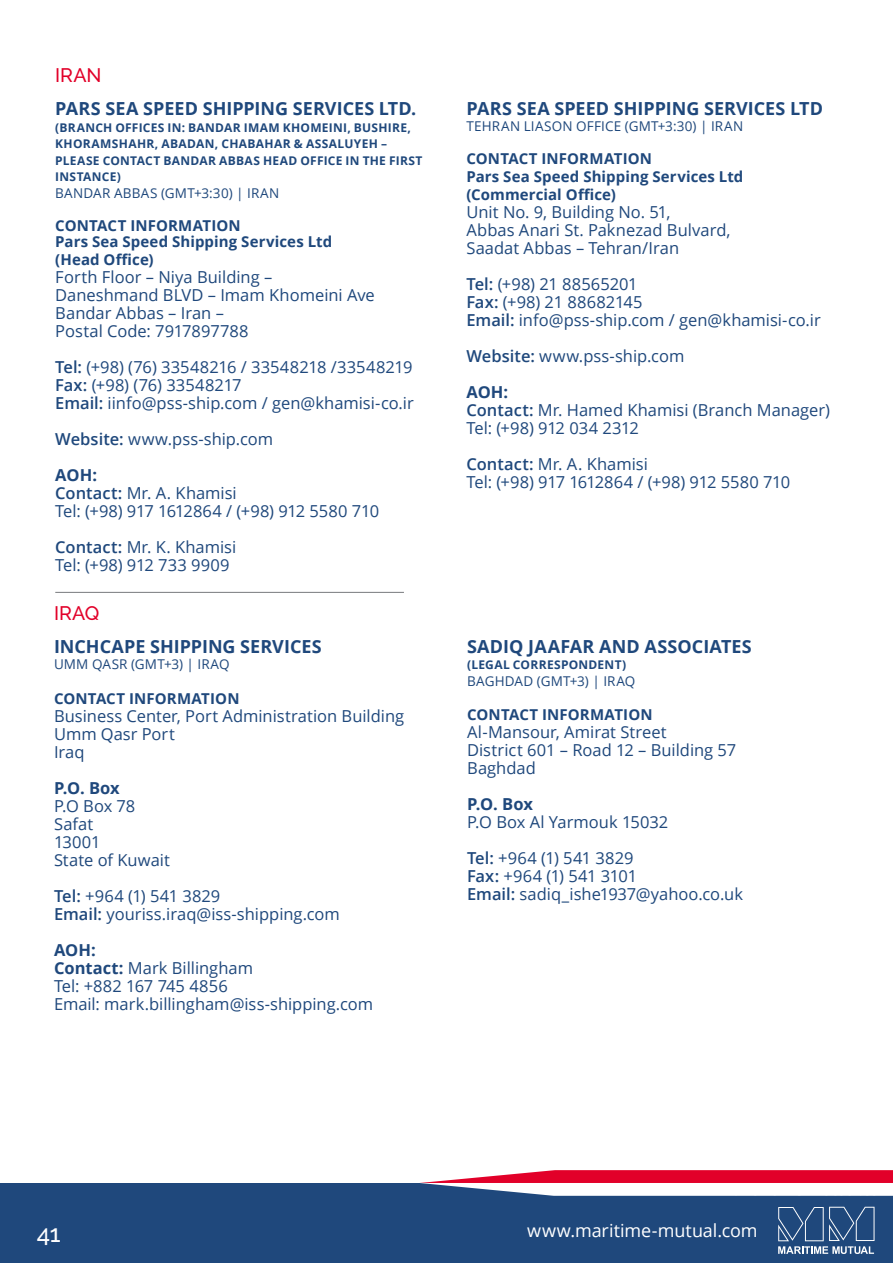
<style>
.page{position:relative;width:893px;height:1263px;background:#fff}
.page>*{position:absolute;margin:0;border:0;box-sizing:border-box;transform-origin:0 0}
.t1{font:500 24px "Raleway";color:#fff}
.body-copy{font:500 19.5px "Raleway";letter-spacing:-.005em;color:#e20029}
.body-copy-2{font:700 18px "Open Sans";letter-spacing:.005em;color:#1f487c}
.t2{font:18px "Open Sans";letter-spacing:-.005em;color:#fff}
.body-copy-3{font:16.5px/18px "Open Sans";color:#1f487c}
.body-copy-4{font:700 16.5px "Open Sans";letter-spacing:-.005em;color:#1f487c}
.body-copy-5{font:700 15px "Open Sans";letter-spacing:.01em;color:#1f487c}
.body-copy-6{font:13.5px "Open Sans";letter-spacing:.015em;color:#1f487c}
.body-copy-7{font:700 12px/16.5px "Open Sans";letter-spacing:.025em;color:#1f487c}
.s1{font-weight:600}
.s2{font-weight:700}
</style>
<div class="page">
<div style="left:0;top:1183px;width:893px;height:80px;background:#1f487c"></div>
<svg style="left:778px;top:1207px;width:96px;height:47px"></svg>
<svg style="left:420px;top:1170px;width:473px;height:26px;background:#e1849a"></svg>
<hr style="left:55px;top:592px;width:349px;height:1px;background:#787a7d">
<p class="body-copy" style="left:55px;top:64px;width:48px">IRAN</p>
<p class="body-copy-2" style="left:55px;top:96px;width:363px">PARS SEA SPEED SHIPPING SERVICES LTD.</p>
<p class="body-copy-7" style="left:55px;top:119px;width:369px">(BRANCH OFFICES IN: BANDAR IMAM KHOMEINI, BUSHIRE, KHORAMSHAHR, ABADAN, CHABAHAR &amp; ASSALUYEH – PLEASE CONTACT BANDAR ABBAS HEAD OFFICE IN THE FIRST INSTANCE)</p>
<p class="body-copy-6" style="left:55px;top:183px;width:226px">BANDAR ABBAS (GMT+3:30) | IRAN</p>
<p class="body-copy-5" style="left:55px;top:215px;width:187px">CONTACT INFORMATION</p>
<p class="body-copy-5" style="left:55px;top:231px;width:278px">Pars Sea Speed Shipping Services Ltd</p>
<p class="body-copy-5" style="left:55px;top:249px;width:100px">(Head Office)</p>
<p class="body-copy-3" style="left:55px;top:268px;width:218px">Forth Floor – Niya Building –</p>
<p class="body-copy-3" style="left:55px;top:286px;width:321px">Daneshmand BLVD – Imam Khomeini Ave</p>
<p class="body-copy-3" style="left:55px;top:304px;width:170px">Bandar Abbas – Iran –</p>
<p class="body-copy-3" style="left:55px;top:322px;width:195px">Postal Code: 7917897788</p>
<p class="body-copy-3" style="left:55px;top:358px;width:359px"><span class="s1">Tel:</span> (+98) (76) 33548216 / 33548218 /33548219</p>
<p class="body-copy-3" style="left:55px;top:376px;width:188px"><span class="s1">Fax:</span> (+98) (76) 33548217</p>
<p class="body-copy-3" style="left:55px;top:394px;width:360px"><span class="s1">Email:</span> iinfo@pss-ship.com / gen@khamisi-co.ir</p>
<p class="body-copy-3" style="left:55px;top:430px;width:219px"><span class="s1">Website:</span> www.pss-ship.com</p>
<p class="body-copy-4" style="left:55px;top:463px;width:43px">AOH:</p>
<p class="body-copy-3" style="left:55px;top:484px;width:183px"><span class="s1">Contact:</span> Mr. A. Khamisi</p>
<p class="body-copy-3" style="left:55px;top:502px;width:325px">Tel: (+98) 917 1612864 / (+98) 912 5580 710</p>
<p class="body-copy-3" style="left:55px;top:538px;width:182px"><span class="s1">Contact:</span> Mr. K. Khamisi</p>
<p class="body-copy-3" style="left:55px;top:556px;width:176px">Tel: (+98) 912 733 9909</p>
<p class="body-copy" style="left:54px;top:601px;width:47px">IRAQ</p>
<p class="body-copy-2" style="left:54px;top:633px;width:269px">INCHCAPE SHIPPING SERVICES</p>
<p class="body-copy-6" style="left:54px;top:655px;width:177px">UMM QASR (GMT+3) | IRAQ</p>
<p class="body-copy-5" style="left:54px;top:687px;width:187px">CONTACT INFORMATION</p>
<p class="body-copy-3" style="left:54px;top:706px;width:352px">Business Center, Port Administration Building</p>
<p class="body-copy-3" style="left:54px;top:724px;width:122px">Umm Qasr Port</p>
<p class="body-copy-3" style="left:54px;top:742px;width:32px">Iraq</p>
<p class="body-copy-4" style="left:54px;top:776px;width:67px">P.O. Box</p>
<p class="body-copy-3" style="left:54px;top:796px;width:83px">P.O Box 78</p>
<p class="body-copy-3" style="left:54px;top:814px;width:41px">Safat</p>
<p class="body-copy-3" style="left:54px;top:832px;width:48px">13001</p>
<p class="body-copy-3" style="left:54px;top:850px;width:118px">State of Kuwait</p>
<p class="body-copy-3" style="left:54px;top:886px;width:168px"><span class="s1">Tel:</span> +964 (1) 541 3829</p>
<p class="body-copy-3" style="left:54px;top:904px;width:287px"><span class="s1">Email:</span> youriss.iraq@iss-shipping.com</p>
<p class="body-copy-4" style="left:54px;top:938px;width:43px">AOH:</p>
<p class="body-copy-3" style="left:54px;top:958px;width:201px"><span class="s2">Contact:</span> Mark Billingham</p>
<p class="body-copy-3" style="left:54px;top:976px;width:175px">Tel: +882 167 745 4856</p>
<p class="body-copy-3" style="left:54px;top:994px;width:321px">Email: mark.billingham@iss-shipping.com</p>
<p class="body-copy-2" style="left:466px;top:96px;width:358px">PARS SEA SPEED SHIPPING SERVICES LTD</p>
<p class="body-copy-6" style="left:466px;top:117px;width:278px">TEHRAN LIASON OFFICE (GMT+3:30) | IRAN</p>
<p class="body-copy-5" style="left:466px;top:148px;width:187px">CONTACT INFORMATION</p>
<p class="body-copy-5" style="left:466px;top:166px;width:278px">Pars Sea Speed Shipping Services Ltd</p>
<p class="body-copy-5" style="left:466px;top:184px;width:151px">(Commercial Office)</p>
<p class="body-copy-3" style="left:466px;top:203px;width:206px">Unit No. 9, Building No. 51,</p>
<p class="body-copy-3" style="left:466px;top:221px;width:266px">Abbas Anari St. Paknezad Bulvard,</p>
<p class="body-copy-3" style="left:466px;top:239px;width:214px">Saadat Abbas – Tehran/Iran</p>
<p class="body-copy-3" style="left:466px;top:275px;width:173px"><span class="s1">Tel:</span> (+98) 21 88565201</p>
<p class="body-copy-3" style="left:466px;top:293px;width:177px"><span class="s1">Fax:</span> (+98) 21 88682145</p>
<p class="body-copy-3" style="left:466px;top:311px;width:356px"><span class="s1">Email:</span> info@pss-ship.com / gen@khamisi-co.ir</p>
<p class="body-copy-3" style="left:466px;top:347px;width:219px"><span class="s1">Website:</span> www.pss-ship.com</p>
<p class="body-copy-4" style="left:466px;top:381px;width:43px">AOH:</p>
<p class="body-copy-3" style="left:466px;top:401px;width:365px"><span class="s1">Contact:</span> Mr. Hamed Khamisi (Branch Manager)<br>Tel: (+98) 912 034 2312</p>
<p class="body-copy-3" style="left:466px;top:455px;width:183px"><span class="s1">Contact:</span> Mr. A. Khamisi</p>
<p class="body-copy-3" style="left:466px;top:473px;width:325px">Tel: (+98) 917 1612864 / (+98) 912 5580 710</p>
<p class="body-copy-2" style="left:467px;top:633px;width:286px">SADIQ JAAFAR AND ASSOCIATES</p>
<p class="body-copy-7" style="left:467px;top:656px;width:161px">(LEGAL CORRESPONDENT)</p>
<p class="body-copy-6" style="left:467px;top:671px;width:170px">BAGHDAD (GMT+3) | IRAQ</p>
<p class="body-copy-5" style="left:467px;top:704px;width:187px">CONTACT INFORMATION</p>
<p class="body-copy-3" style="left:467px;top:723px;width:201px">Al-Mansour, Amirat Street</p>
<p class="body-copy-3" style="left:467px;top:741px;width:271px">District 601 – Road 12 – Building 57</p>
<p class="body-copy-3" style="left:467px;top:759px;width:70px">Baghdad</p>
<p class="body-copy-4" style="left:467px;top:792px;width:67px">P.O. Box</p>
<p class="body-copy-3" style="left:467px;top:813px;width:203px">P.O Box Al Yarmouk 15032</p>
<p class="body-copy-3" style="left:467px;top:849px;width:168px"><span class="s1">Tel:</span> +964 (1) 541 3829</p>
<p class="body-copy-3" style="left:467px;top:867px;width:171px"><span class="s1">Fax:</span> +964 (1) 541 3101</p>
<p class="body-copy-3" style="left:467px;top:885px;width:277px"><span class="s1">Email:</span> sadiq_ishe1937@yahoo.co.uk</p>
<h1 class="t1" style="left:37px;top:1220px;width:25px">41</h1>
<p class="t2" style="left:527px;top:1218px;width:232px">www.maritime-mutual.com</p>
</div>
